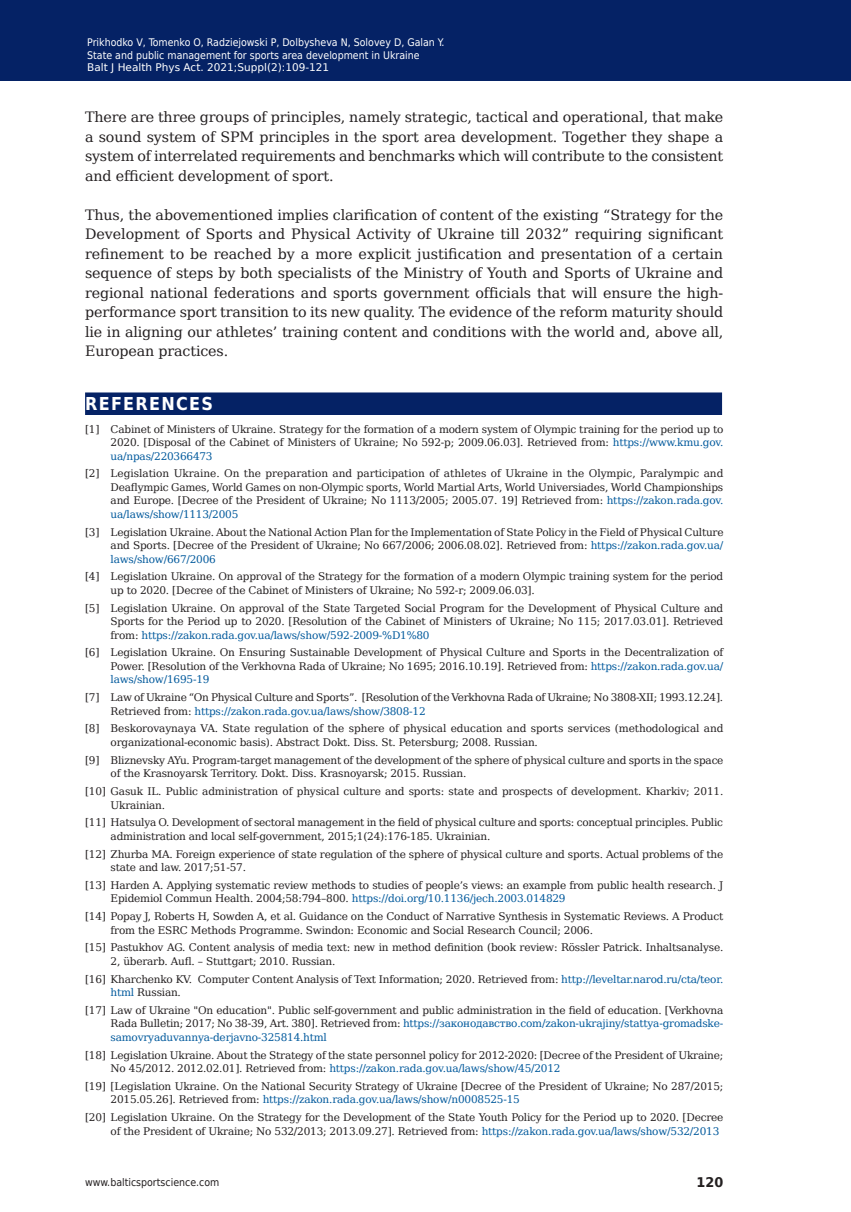
<style>
.page{position:relative;width:851px;height:1212px;background:#fff}
.page>*{position:absolute;margin:0;border:0;box-sizing:border-box;transform-origin:0 0}
.t1{font:700 17.85px "DejaVu Sans Condensed";letter-spacing:.07em;color:#fff}
.t2{font:14.25px/19.5px "DejaVu Serif";letter-spacing:-.01em;color:#231f20;text-align:justify}
.t3{font:700 13.35px "DejaVu Sans";color:#231f20;scale:.96 1}
.t4{font:10.5px/13.5px "DejaVu Serif";letter-spacing:-.02em;color:#231f20}
.t5{font:10.5px/12.6px "DejaVu Sans Condensed";color:#fff}
.t6{font:10.5px "DejaVu Sans";color:#fff}
.t7{font:10.5px "DejaVu Sans Condensed";color:#231f20}
.s1{color:#01599c}
</style>
<div class="page">
<div style="left:0;top:0;width:850px;height:80px;background:#052265"></div>
<div style="left:85px;top:392px;width:637px;height:23px;background:#052265"></div>
<p class="t5" style="left:87px;top:35px;width:359px">Prikhodko V, Tomenko O, Radziejowski P, Dolbysheva N, Solovey D, Galan Y.<br>State and public management for sports area development in Ukraine</p>
<p class="t6" style="left:87px;top:59px;width:243px">Balt J Health Phys Act. 2021;Suppl(2):109-121</p>
<p class="t2" style="left:85px;top:106px;width:639px">There are three groups of principles, namely strategic, tactical and operational, that make a sound system of SPM principles in the sport area development. Together they shape a system of interrelated requirements and benchmarks which will contribute to the consistent and efficientdevelopmentofsport.</p>
<p class="t2" style="left:85px;top:204px;width:639px">Thus, the abovementioned implies clarification of content of the existing “Strategy for the Development of Sports and Physical Activity of Ukraine till 2032” requiring significant refinement to be reached by a more explicit justification and presentation of a certain sequence of steps by both specialists of the Ministry of Youth and Sports of Ukraine and regional national federations and sports government officials that will ensure the high&shy;performance sport transition to its new quality. The evidence of the reform maturity should lie in aligning our athletes’ training content and conditions with the world and, above all, European practices.</p>
<h1 class="t1" style="left:85px;top:389px;width:129px">REFERENCES</h1>
<p class="t4" style="left:111px;top:421px;width:614px;text-align:justify;text-indent:-26px">[1] Cabinet of Ministers of Ukraine. Strategy for the formation of a modern system of Olympic training for the period up to 2020. [Disposal of the Cabinet of Ministers of Ukraine; No 592-р; 2009.06.03]. Retrieved from: <span class="s1">https://www.kmu.gov. ua/npas/220366473</span></p>
<p class="t4" style="left:111px;top:466px;width:614px;text-align:justify;text-indent:-26px">[2] Legislation Ukraine. On the preparation and participation of athletes of Ukraine in the Olympic, Paralympic and Deaflympic Games, World Games on non-Olympic sports, World Martial Arts, World Universiades, World Championships and Europe. [Decree of the President of Ukraine; No 1113/2005; 2005.07. 19] Retrieved from: <span class="s1">https://zakon.rada.gov. ua/laws/show/1113/2005</span></p>
<p class="t4" style="left:111px;top:524px;width:614px;text-align:justify;text-indent:-26px">[3] Legislation Ukraine. About the National Action Plan for the Implementation of State Policy in the Field of Physical Culture and Sports. [Decree of the President of Ukraine; No 667/2006; 2006.08.02]. Retrieved from: <span class="s1">https://zakon.rada.gov.ua/ laws/show/667/2006</span></p>
<p class="t4" style="left:111px;top:569px;width:614px;text-indent:-26px">[4] Legislation Ukraine. On approval of the Strategy for the formation of a modern Olympic training system for the period up to 2020. [Decree of the Cabinet of Ministers of Ukraine; No 592-r; 2009.06.03].</p>
<p class="t4" style="left:111px;top:600px;width:614px;text-align:justify;text-indent:-26px">[5] Legislation Ukraine. On approval of the State Targeted Social Program for the Development of Physical Culture and Sports for the Period up to 2020. [Resolution of the Cabinet of Ministers of Ukraine; No 115; 2017.03.01]. Retrieved from: <span class="s1">https://zakon.rada.gov.ua/laws/show/592-2009-%D1%80</span></p>
<p class="t4" style="left:111px;top:645px;width:614px;text-align:justify;text-indent:-26px">[6] Legislation Ukraine. On Ensuring Sustainable Development of Physical Culture and Sports in the Decentralization of Power. [Resolution of the Verkhovna Rada of Ukraine; No 1695; 2016.10.19]. Retrieved from: <span class="s1">https://zakon.rada.gov.ua/ laws/show/1695-19</span></p>
<p class="t4" style="left:111px;top:690px;width:614px;text-indent:-26px">[7] Law of Ukraine “On Physical Culture and Sports”. [Resolution of the Verkhovna Rada of Ukraine; No 3808-XII; 1993.12.24].<br>Retrieved from: <span class="s1">https://zakon.rada.gov.ua/laws/show/3808-12</span></p>
<p class="t4" style="left:111px;top:721px;width:614px;text-indent:-26px">[8] Beskorovaynaya VA. State regulation of the sphere of physical education and sports services (methodological and organizational-economic basis). Abstract Dokt. Diss. St. Petersburg; 2008. Russian.</p>
<p class="t4" style="left:111px;top:752px;width:614px;text-indent:-26px">[9] Bliznevsky AYu. Program-target management of the development of the sphere of physical culture and sports in the space of the Krasnoyarsk Territory. Dokt. Diss. Krasnoyarsk; 2015. Russian.</p>
<p class="t4" style="left:111px;top:783px;width:614px;text-indent:-26px">[10] Gasuk IL. Public administration of physical culture and sports: state and prospects of development. Kharkiv; 2011.<br>Ukrainian.</p>
<p class="t4" style="left:111px;top:815px;width:613px;text-indent:-26px">[11] Hatsulya O. Development of sectoral management in the field of physical culture and sports: conceptual principles. Public administration and local self-government, 2015;1(24):176-185. Ukrainian.</p>
<p class="t4" style="left:111px;top:846px;width:614px;text-indent:-26px">[12] Zhurba MA. Foreign experience of state regulation of the sphere of physical culture and sports. Actual problems of the state and law. 2017;51-57.</p>
<p class="t4" style="left:111px;top:877px;width:614px;text-indent:-26px">[13] Harden A. Applying systematic review methods to studies of people’s views: an example from public health research. J<br>Epidemiol Commun Health. 2004;58:794–800. <span class="s1">https://doi.org/10.1136/jech.2003.014829</span></p>
<p class="t4" style="left:111px;top:908px;width:614px;text-indent:-26px">[14] Popay J, Roberts H, Sowden A, et al. Guidance on the Conduct of Narrative Synthesis in Systematic Reviews. A Product from the ESRC Methods Programme. Swindon: Economic and Social Research Council; 2006.</p>
<p class="t4" style="left:111px;top:940px;width:614px;text-indent:-26px">[15] Pastukhov AG. Content analysis of media text: new in method definition (book review: Rössler Patrick. Inhaltsanalyse.<br>2, überarb. Aufl . – Stuttgart; 2010. Russian.</p>
<p class="t4" style="left:111px;top:971px;width:614px;text-indent:-26px">[16] Kharchenko KV. Computer Content Analysis of Text Information; 2020. Retrieved from: <span class="s1">http://leveltar.narod.ru/cta/teor. html</span> Russian.</p>
<p class="t4" style="left:111px;top:1002px;width:614px;text-align:justify;text-indent:-26px">[17] Law of Ukraine "Оn education". Public self-government and public administration in the field of education. [Verkhovna Rada Bulletin; 2017; No 38-39, Art. 380]. Retrieved from: <span class="s1">https://законодавство.com/zakon-ukrajiny/stattya-gromadske&shy;samovryaduvannya-derjavno-325814.html</span></p>
<p class="t4" style="left:111px;top:1047px;width:614px;text-indent:-26px">[18] Legislation Ukraine. About the Strategy of the state personnel policy for 2012-2020: [Decree of the President of Ukraine;<br>No 45/2012. 2012.02.01]. Retrieved from: <span class="s1">https://zakon.rada.gov.ua/laws/show/45/2012</span></p>
<p class="t4" style="left:111px;top:1078px;width:614px;text-indent:-26px">[19] [Legislation Ukraine. On the National Security Strategy of Ukraine [Decree of the President of Ukraine; No 287/2015;<br>2015.05.26]. Retrieved from: <span class="s1">https://zakon.rada.gov.ua/laws/show/n0008525-15</span></p>
<p class="t4" style="left:111px;top:1110px;width:614px;text-indent:-26px">[20] Legislation Ukraine. On the Strategy for the Development of the State Youth Policy for the Period up to 2020. [Decree of the President of Ukraine; No 532/2013; 2013.09.27]. Retrieved from: <span class="s1">https://zakon.rada.gov.ua/laws/show/532/2013</span></p>
<p class="t7" style="left:85px;top:1174px;width:136px">www.balticsportscience.com</p>
<p class="t3" style="left:696px;top:1172px;width:29px">120</p>
</div>
